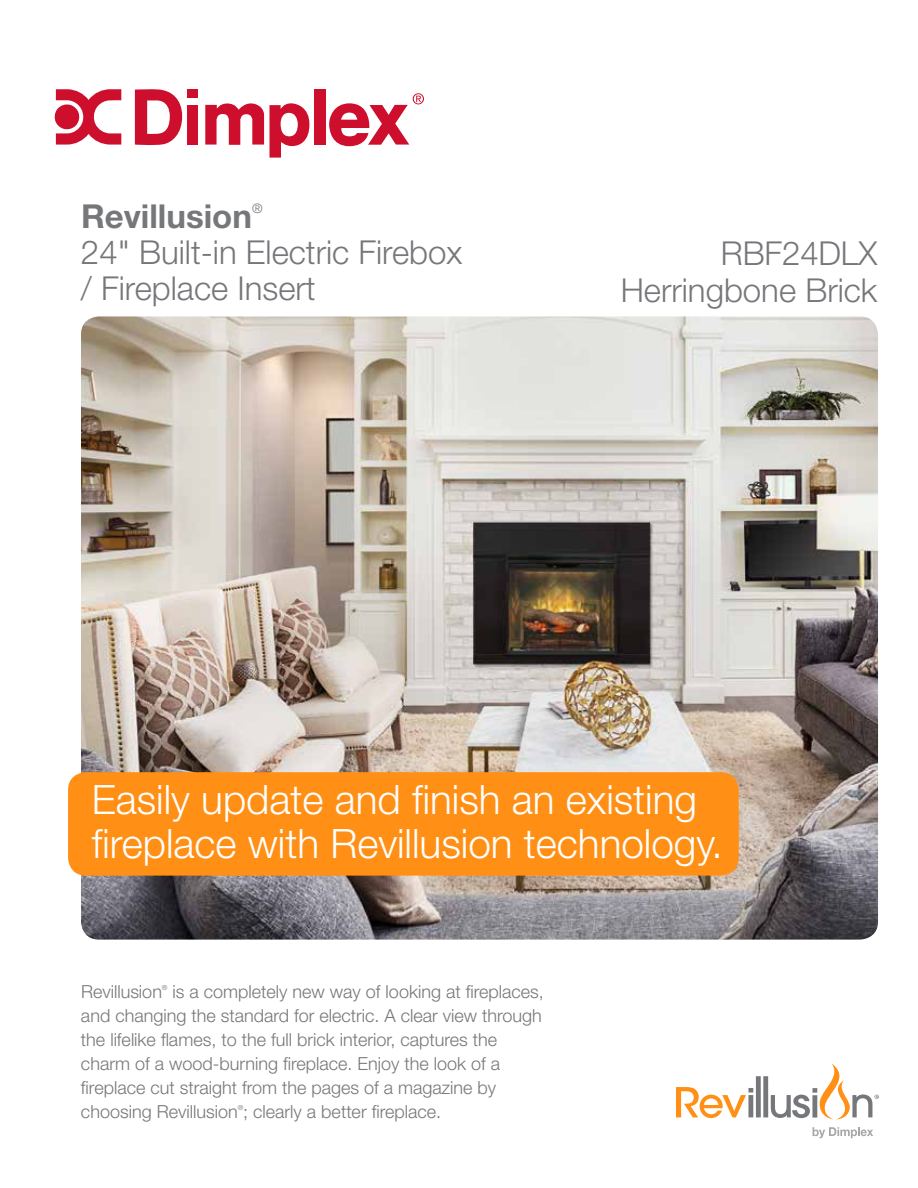
<style>
.page{position:relative;width:918px;height:1188px;background:#fff}
.page>*{position:absolute;margin:0;border:0;box-sizing:border-box;transform-origin:0 0}
.t1{font:300 40.5px/43.5px "Helvetica Neue LT Std";color:#fff}
.t2{font:300 33px/36px "Helvetica Neue LT Std";color:#76777a}
.t3{font:700 33px "Helvetica Neue LT Std";color:#76777a}
.t4{font:300 18px/24px "Helvetica Neue LT Std";color:#76777a}
.t5{font:300 13.05px "Helvetica Neue LT Std";color:#76777a}
.t6{font:300 7.05px "Helvetica Neue LT Std";color:#76777a}
</style>
<div class="page">
<div style="left:756px;top:1076px;width:5px;height:41px;background:#76777a"></div>
<div style="left:763px;top:1076px;width:5px;height:41px;background:#76777a"></div>
<svg style="left:676px;top:1087px;width:77px;height:31px"></svg>
<svg style="left:813px;top:1127px;width:60px;height:11px"></svg>
<svg style="left:771px;top:1063px;width:108px;height:57px"></svg>
<svg style="left:135px;top:89px;width:47px;height:57px"></svg>
<div style="left:187px;top:89px;width:11px;height:9px;background:#ce0e2d"></div>
<div style="left:187px;top:105px;width:11px;height:40px;background:#ce0e2d"></div>
<svg style="left:205px;top:103px;width:104px;height:55px"></svg>
<div style="left:314px;top:89px;width:11px;height:56px;background:#ce0e2d"></div>
<svg style="left:329px;top:93px;width:95px;height:53px"></svg>
<svg style="left:54px;top:89px;width:67px;height:56px"></svg>
<img style="left:81px;top:316px;width:797px;height:624px">
<div style="left:68px;top:772px;width:671px;height:104px;background:#ff9015;border-radius:18px"></div>
<h2 class="t3" style="left:81px;top:196px;width:173px">Revillusion</h2>
<p class="t5" style="left:252px;top:200px;width:12px">®</p>
<h2 class="t2" style="left:81px;top:233px;width:383px">24" Built-in Electric Firebox / Fireplace Insert</h2>
<h2 class="t2" style="left:621px;top:235px;width:258px;text-align:right">RBF24DLX<br>Herringbone Brick</h2>
<h1 class="t1" style="left:92px;top:777px;width:632px">Easily update and finish an existing fireplace with Revillusion technology.</h1>
<p class="t4" style="left:81px;top:979px;width:83px">Revillusion</p>
<p class="t6" style="left:162px;top:983px;width:7px">®</p>
<p class="t4" style="left:81px;top:979px;width:464px;text-indent:92px">is a completely new way of looking at fireplaces, and changing the standard for electric. A clear view through the lifelike flames, to the full brick interior, captures the charm of a wood-burning fireplace. Enjoy the look of a fireplace cut straight from the pages of a magazine by choosing Revillusion ; clearly a better fireplace.</p>
<p class="t6" style="left:238px;top:1103px;width:7px">®</p>
</div>
